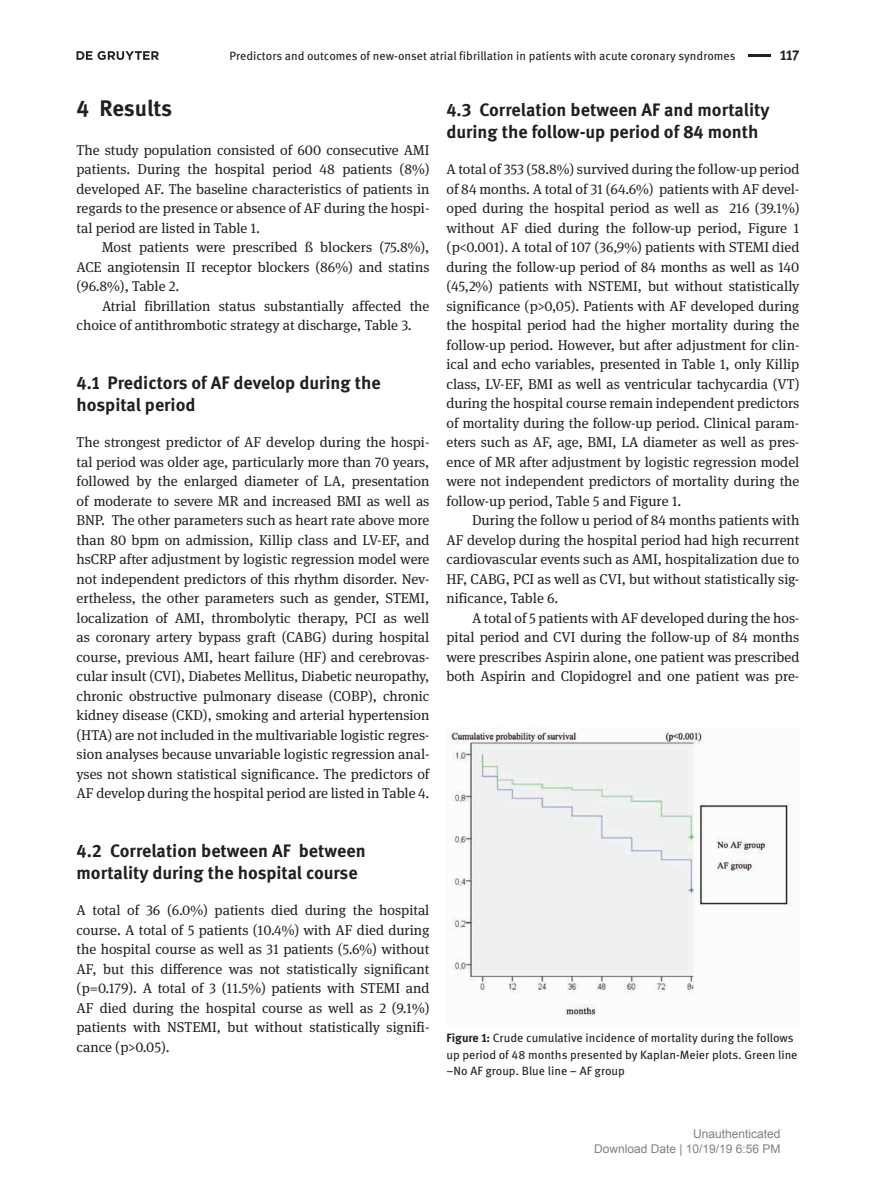
<style>
.page{position:relative;width:893px;height:1191px;background:#fff}
.page>*{position:absolute;margin:0;border:0;box-sizing:border-box;transform-origin:0 0}
.t1{font:700 22.5px "DG Meta Science";letter-spacing:-.005em;color:#231f20}
.t2{font:700 18px/22.5px "DG Meta Science";color:#231f20}
.t3{font:14.25px/19.5px "DG Meta Serif Science";color:#231f20;text-align:justify}
.t4{font:700 14.25px "DG Meta Science";color:#231f20}
.t5{font:12px/16.5px "DG Meta Science";color:#231f20}
.t6{font:12px/15px "Arial";color:#808080;text-align:right}
.s1{font-weight:700}
</style>
<div class="page">
<svg style="left:77px;top:51px;width:82px;height:9px"></svg>
<hr style="left:748px;top:55px;width:22px;height:2px;background:#231f20">
<img style="left:451px;top:727px;width:341px;height:289px">
<p class="t5" style="left:229px;top:47px;width:508px">Predictors and outcomes of new-onset atrial fibrillation in patients with acute coronary syndromes</p>
<p class="t4" style="left:780px;top:44px;width:21px">117</p>
<h1 class="t1" style="left:77px;top:90px;width:97px">4 Results</h1>
<p class="t3" style="left:77px;top:140px;width:354px">The study population consisted of 600 consecutive AMI patients. During the hospital period 48 patients (8%) developed AF. The baseline characteristics of patients in regards to the presence or absence of AF during the hospi&shy;tal period are listed in Table 1.</p>
<p class="t3" style="left:77px;top:237px;width:354px;text-indent:26px">Most patients were prescribed ß blockers (75.8%), ACE angiotensin II receptor blockers (86%) and statins (96.8%), Table 2.</p>
<p class="t3" style="left:77px;top:296px;width:354px;text-indent:26px">Atrial fibrillation status substantially affected the choice of antithrombotic strategy at discharge, Table 3.</p>
<p class="t2" style="left:77px;top:371px;width:306px">4.1 Predictors of AF develop during the hospital period</p>
<p class="t3" style="left:77px;top:432px;width:354px">The strongest predictor of AF develop during the hospi&shy;tal period was older age, particularly more than 70 years, followed by the enlarged diameter of LA, presentation of moderate to severe MR and increased BMI as well as BNP. The other parameters such as heart rate above more than 80 bpm on admission, Killip class and LV-EF, and hsCRP after adjustment by logistic regression model were not independent predictors of this rhythm disorder. Nev&shy;ertheless, the other parameters such as gender, STEMI, localization of AMI, thrombolytic therapy, PCI as well as coronary artery bypass graft (CABG) during hospital course, previous AMI, heart failure (HF) and cerebrovas&shy;cular insult (CVI), Diabetes Mellitus, Diabetic neuropathy, chronic obstructive pulmonary disease (COBP), chronic kidney disease (CKD), smoking and arterial hypertension (HTA) are not included in the multivariable logistic regres&shy;sion analyses because unvariable logistic regression anal&shy;yses not shown statistical significance. The predictors of AF develop during the hospital period are listed in Table 4.</p>
<p class="t2" style="left:446px;top:98px;width:325px">4.3 Correlation between AF and mortality during the follow-up period of 84 month</p>
<p class="t3" style="left:446px;top:159px;width:354px">A total of 353 (58.8%) survived during the follow-up period of 84 months. A total of 31 (64.6%) patients with AF devel&shy;oped during the hospital period as well as 216 (39.1%) without AF died during the follow-up period, Figure 1 (p&lt;0.001). A total of 107 (36,9%) patients with STEMI died during the follow-up period of 84 months as well as 140 (45,2%) patients with NSTEMI, but without statistically significance (p&gt;0,05). Patients with AF developed during the hospital period had the higher mortality during the follow-up period. However, but after adjustment for clin&shy;ical and echo variables, presented in Table 1, only Killip class, LV-EF, BMI as well as ventricular tachycardia (VT) during the hospital course remain independent predictors of mortality during the follow-up period. Clinical param&shy;eters such as AF, age, BMI, LA diameter as well as pres&shy;ence of MR after adjustment by logistic regression model were not independent predictors of mortality during the follow-up period, Table 5 and Figure 1.</p>
<p class="t3" style="left:446px;top:510px;width:354px;text-indent:26px">During the follow u period of 84 months patients with AF develop during the hospital period had high recurrent cardiovascular events such as AMI, hospitalization due to HF, CABG, PCI as well as CVI, but without statistically sig&shy;nificance, Table 6.</p>
<p class="t3" style="left:446px;top:608px;width:354px;text-indent:26px">A total of 5 patients with AF developed during the hos&shy;pital period and CVI during the follow-up of 84 months were prescribes Aspirin alone, one patient was prescribed both Aspirin and Clopidogrel and one patient was pre-</p>
<p class="t2" style="left:77px;top:839px;width:291px">4.2 Correlation between AF between mortality during the hospital course</p>
<p class="t3" style="left:77px;top:900px;width:354px">A total of 36 (6.0%) patients died during the hospital course. A total of 5 patients (10.4%) with AF died during the hospital course as well as 31 patients (5.6%) without AF, but this difference was not statistically significant (p=0.179). A total of 3 (11.5%) patients with STEMI and AF died during the hospital course as well as 2 (9.1%) patients with NSTEMI, but without statistically signifi&shy;cance (p&gt;0.05).</p>
<p class="t5" style="left:446px;top:1029px;width:353px"><span class="s1">Figure 1:</span> Crude cumulative incidence of mortality during the follows up period of 48 months presented by Kaplan-Meier plots. Green line –No AF group. Blue line – AF group</p>
<p class="t6" style="left:594px;top:1127px;width:188px">Unauthenticated<br>Download Date | 10/19/19 6:56 PM</p>
</div>
